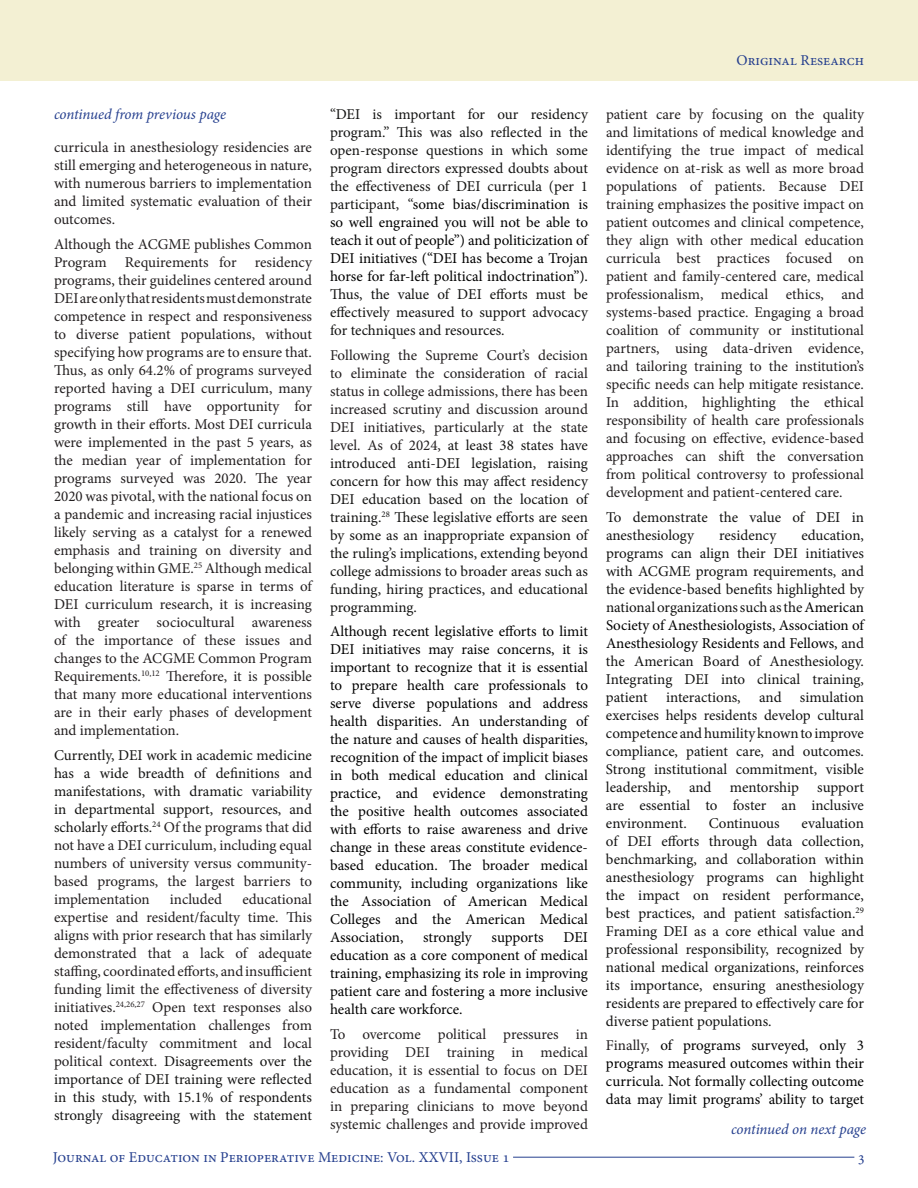
<style>
.page{position:relative;width:918px;height:1188px;background:#fff}
.page>*{position:absolute;margin:0;border:0;box-sizing:border-box;transform-origin:0 0}
.t1{font:15px/18px "Minion Pro";letter-spacing:-.005em;color:#231f20;text-align:justify}
.t2{font:15px/18px "Minion Pro";letter-spacing:-.005em;color:#141413;text-align:justify}
.t3{font:15px/18px "Minion Pro";letter-spacing:-.005em;color:#000;text-align:justify}
.t4{font:15px "Minion Pro";color:#253f8e}
.t5{font:italic 15px "Minion Pro";letter-spacing:-.01em;color:#253f8e}
.s1{color:#231f20}
.s2{color:#141413}
.s3{color:#000}
</style>
<div class="page">
<hr style="left:513px;top:1157px;width:341px;height:1px;background:#253f8e">
<div style="left:0;top:0;width:918px;height:81px;background:#f3f0d3"></div>
<p class="t4" style="left:737px;top:50px;width:129px">Original Research</p>
<p class="t5" style="left:54px;top:104px;width:174px">continued from previous page</p>
<p class="t1" style="left:54px;top:139px;width:260px">curricula in anesthesiology residencies are still emerging and heterogeneous in nature, with numerous barriers to implementation and limited systematic evaluation of their outcomes.</p>
<p class="t1" style="left:54px;top:235px;width:261px">Although the ACGME publishes Common Program Requirements for residency programs, their guidelines centered around DEI are only that residents must demonstrate competence in respect and responsiveness to diverse patient populations, without specifying how programs are to ensure that.<br>Thus, as only 64.2% of programs surveyed reported having a DEI curriculum, many programs still have opportunity for growth in their efforts. Most DEI curricula were implemented in the past 5 years, as the median year of implementation for programs surveyed was 2020. The year 2020 was pivotal, with the national focus on a pandemic and increasing racial injustices likely serving as a catalyst for a renewed emphasis and training on diversity and belonging within GME.<sup>25</sup> Although medical education literature is sparse in terms of DEI curriculum research, it is increasing with greater sociocultural awareness of the importance of these issues and changes to the ACGME Common Program Requirements.<sup>10,12</sup> Therefore, it is possible that many more educational interventions are in their early phases of development and implementation.</p>
<p class="t2" style="left:54px;top:746px;width:260px">Currently, DEI work in academic medicine has a wide breadth of definitions and manifestations, with dramatic variability in departmental support, resources, and scholarly efforts.<sup>24</sup> <span class="s1">Of the programs that did not have a DEI curriculum, including equal numbers of university versus community&shy;based programs, the largest barriers to implementation</span></p>
<p class="t1" style="left:54px;top:890px;width:260px;text-indent:188px">educational expertise and resident/faculty time. This aligns with prior research that has similarly demonstrated that a lack of adequate staffing, coordinated efforts, and insufficient funding limit the effectiveness of diversity initiatives.<sup>24,26,27</sup> Open text responses also noted implementation challenges from resident/faculty commitment and local political context. <span class="s2">Disagreements over the importance of DEI training were reflected in this study, with 15.1% of respondents strongly disagreeing with the statement</span></p>
<p class="t1" style="left:170px;top:890px;width:54px">included</p>
<p class="t2" style="left:330px;top:105px;width:261px">“DEI is important for our residency program.” This was also reflected in the open-response questions in which some program directors expressed doubts about the effectiveness of DEI curricula (per 1 participant, “<span class="s3">some bias/discrimination is so well engrained you will not be able to teach it out of people”) and politicization of DEI initiatives (“DEI has become a Trojan horse for far-left political indoctrination”).<br></span>Thus, the value of DEI efforts must be effectively measured to support advocacy for techniques and resources.</p>
<p class="t2" style="left:330px;top:346px;width:261px"><span class="s1">Following the Supreme Court’s decision to eliminate the consideration of racial status in college admissions, there has been increased scrutiny and discussion around DEI initiatives, particularly at the state level. As of 2024,</span> at least 38 states have introduced anti-DEI legislation, raising concern for how this may affect residency DEI education based on the location of training.<sup>28</sup> These legislative efforts are seen by some as an inappropriate expansion of the ruling’s implications, extending beyond college admissions to broader areas such as funding, hiring practices, and educational programming.</p>
<p class="t3" style="left:330px;top:623px;width:261px">Although recent legislative efforts to limit DEI initiatives may raise concerns, it is important to recognize that it is essential to prepare health care professionals to serve diverse populations and address health disparities. An understanding of the nature and causes of health disparities, recognition of the impact of implicit biases in both medical education and clinical practice, and evidence demonstrating the positive health outcomes associated with efforts to raise awareness and drive change in these areas constitute evidence&shy;based education. The broader medical community, including organizations like the Association of American Medical Colleges and the American Medical Association,</p>
<p class="t3" style="left:423px;top:929px;width:50px">strongly</p>
<p class="t3" style="left:492px;top:929px;width:54px">supports</p>
<p class="t3" style="left:330px;top:929px;width:260px;text-indent:233px">DEI education as a core component of medical training, emphasizing its role in improving patient care and fostering a more inclusive health care workforce.</p>
<p class="t1" style="left:330px;top:1025px;width:260px">To overcome political pressures in providing DEI training in medical education, it is essential to focus on DEI education as a fundamental component in preparing clinicians to move beyond systemic challenges and provide improved</p>
<p class="t1" style="left:606px;top:105px;width:260px">patient care by focusing on the quality and limitations of medical knowledge and identifying the true impact of medical evidence on at-risk as well as more broad populations of patients. Because DEI training emphasizes the positive impact on patient outcomes and clinical competence, they align with other medical education curricula best practices focused on patient and family-centered care, medical professionalism, medical ethics, and systems-based practice. Engaging a broad coalition of community or institutional partners, using data-driven evidence, and tailoring training to the institution’s specific needs can help mitigate resistance.<br>In addition, highlighting the ethical responsibility of health care professionals and focusing on effective, evidence-based approaches can shift the conversation from political controversy to professional development and patient-centered care.</p>
<p class="t2" style="left:606px;top:508px;width:260px">To demonstrate the value of DEI in anesthesiology</p>
<p class="t2" style="left:606px;top:526px;width:261px;text-indent:195px">education, programs can align their DEI initiatives with ACGME program requirements, and the evidence-based benefits highlighted by national organizations such as the <span class="s3">American Society of Anesthesiologists, Association of Anesthesiology Residents and Fellows,</span> and the American Board of Anesthesiology.<br>Integrating DEI into clinical training, patient interactions, and simulation exercises helps residents develop cultural competence and humility known to improve compliance, patient care, and outcomes.<br>Strong institutional commitment, visible leadership, and mentorship support are essential to foster an inclusive environment.</p>
<p class="t2" style="left:719px;top:526px;width:59px">residency</p>
<p class="t2" style="left:606px;top:814px;width:260px;text-indent:196px">evaluation of DEI efforts through data collection, benchmarking, and collaboration within anesthesiology programs can highlight the impact on resident performance, best practices, and patient satisfaction.<sup>29<br></sup>Framing DEI as a core ethical value and professional responsibility, recognized by national medical organizations, reinforces its importance, ensuring anesthesiology residents are prepared to effectively care for diverse patient populations.</p>
<p class="t3" style="left:606px;top:1037px;width:260px"><span class="s1">Finally,</span> of programs surveyed, only 3 programs measured outcomes within their curricula. Not formally collecting outcome data may limit programs’ ability to target</p>
<p class="t2" style="left:709px;top:814px;width:73px">Continuous</p>
<p class="t5" style="left:731px;top:1119px;width:137px">continued on next page</p>
<p class="t4" style="left:53px;top:1147px;width:458px">Journal of Education in Perioperative Medicine: Vol. XXVII, Issue 1</p>
<p class="t4" style="left:858px;top:1147px;width:9px">3</p>
</div>
